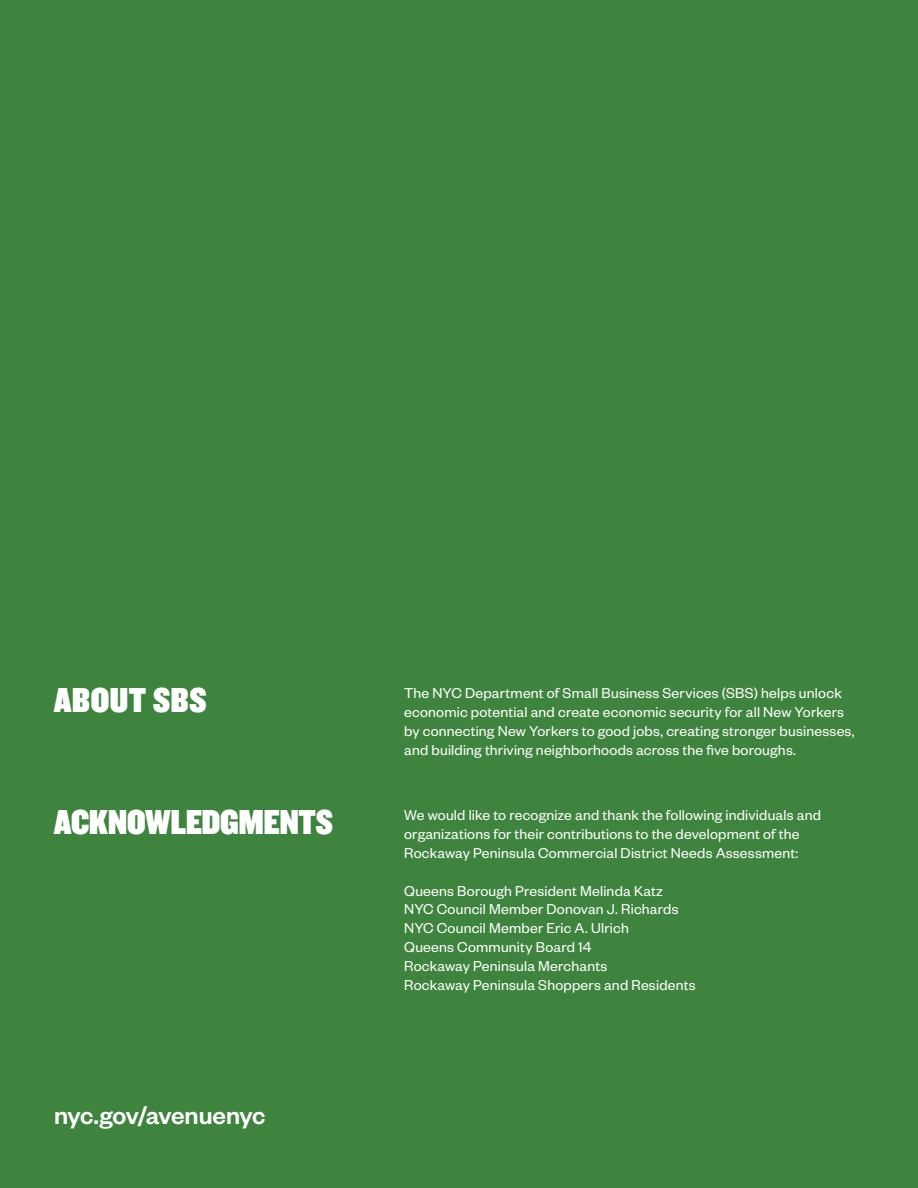
<style>
.page{position:relative;width:918px;height:1188px;background:#3f843e}
.page>*{position:absolute;margin:0;border:0;box-sizing:border-box;transform-origin:0 0}
.Standalone_Figure{font:36px "Knockout HTF90 Ultmt Welterwt";letter-spacing:.005em;color:#fff}
.Standalone_Figure-2{font:500 27px "Founders Grotesk";letter-spacing:-.02em;color:#fff}
.t1{font:15.75px/18.9px "Founders Grotesk";letter-spacing:.015em;color:#fff}
</style>
<div class="page">
<p class="Standalone_Figure" style="left:54px;top:681px;width:154px">ABOUT SBS</p>
<p class="Standalone_Figure" style="left:54px;top:803px;width:280px">ACKNOWLEDGMENTS</p>
<p class="Standalone_Figure-2" style="left:54px;top:1099px;width:213px">nyc.gov/avenuenyc</p>
<p class="t1" style="left:404px;top:683px;width:452px">The NYC Department of Small Business Services (SBS) helps unlock economic potential and create economic security for all New Yorkers by connecting New Yorkers to good jobs, creating stronger businesses, and building thriving neighborhoods across the five boroughs.</p>
<p class="t1" style="left:404px;top:805px;width:418px">We would like to recognize and thank the following individuals and organizations for their contributions to the development of the<br>Rockaway Peninsula Commercial District Needs Assessment:</p>
<p class="t1" style="left:404px;top:880px;width:260px">Queens Borough President Melinda Katz</p>
<p class="t1" style="left:404px;top:899px;width:276px">NYC Council Member Donovan J. Richards</p>
<p class="t1" style="left:404px;top:918px;width:226px">NYC Council Member Eric A. Ulrich</p>
<p class="t1" style="left:404px;top:937px;width:189px">Queens Community Board 14</p>
<p class="t1" style="left:404px;top:956px;width:205px">Rockaway Peninsula Merchants</p>
<p class="t1" style="left:404px;top:975px;width:293px">Rockaway Peninsula Shoppers and Residents</p>
</div>
